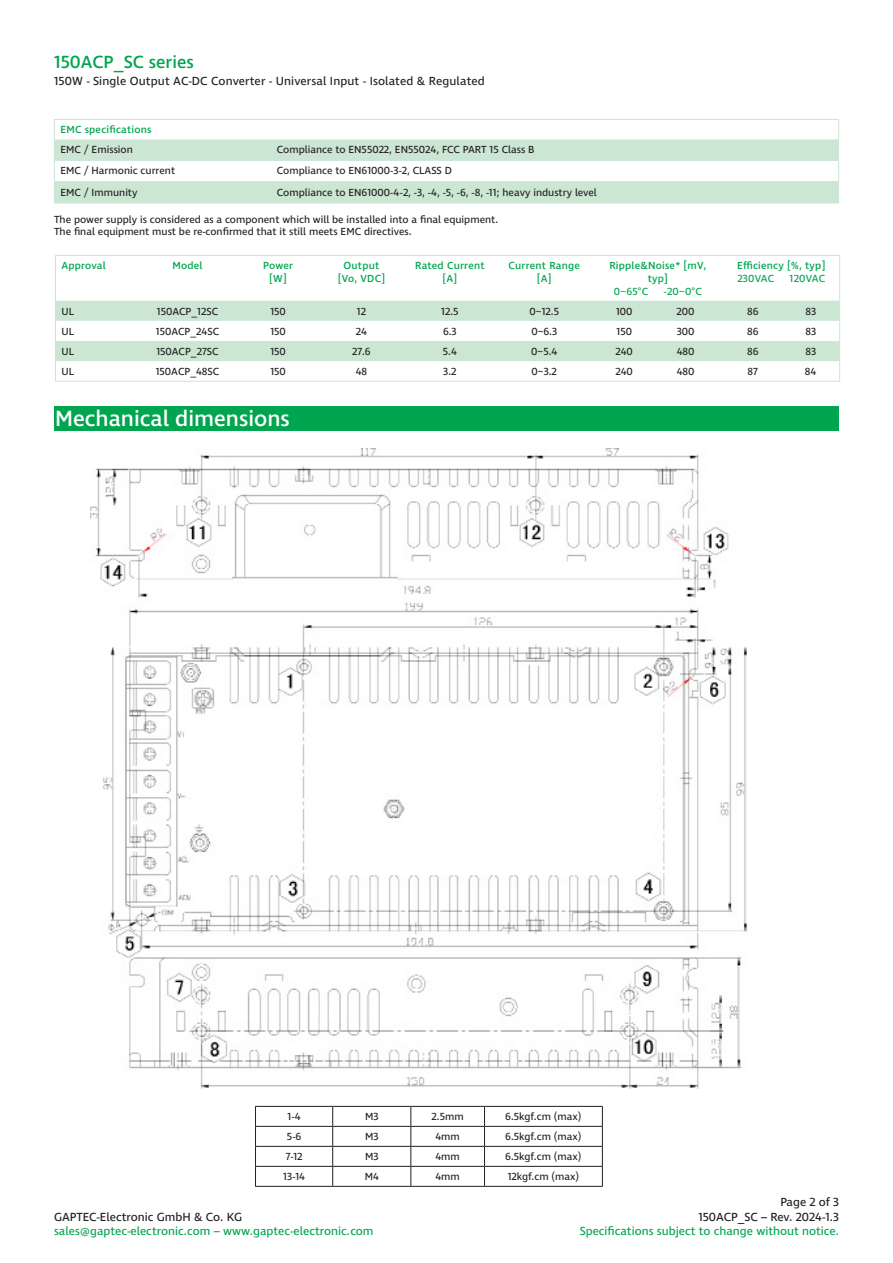
<style>
.page{position:relative;width:893px;height:1263px;background:#fff}
.page>*{position:absolute;margin:0;border:0;box-sizing:border-box;transform-origin:0 0}
.t1{font:500 22.5px "Ingra";color:#fff}
.t2{font:500 18px "Ingra";color:#00a54f}
.t3{font:12px/14.4px "Ingra";letter-spacing:.01em;color:#231f20;text-align:right}
.t4{font:12px "Ingra";color:#00a54f}
.t5{font:10.5px "Ingra";color:#231f20}
.t6{font:500 10.5px/12.6px "Ingra";letter-spacing:.02em;color:#00a54f;text-align:center}
.t7{font:10.5px "Ingra";letter-spacing:.02em;color:#00a54f}
</style>
<div class="page">
<div style="left:54px;top:406px;width:785px;height:25px;background:#00a54f"></div>
<hr style="left:255px;top:1106px;width:78px;height:1px;background:#231f20">
<hr style="left:333px;top:1106px;width:78px;height:1px;background:#231f20">
<hr style="left:411px;top:1106px;width:73px;height:1px;background:#231f20">
<hr style="left:484px;top:1106px;width:119px;height:1px;background:#231f20">
<hr style="left:255px;top:1126px;width:78px;height:1px;background:#231f20">
<hr style="left:333px;top:1126px;width:78px;height:1px;background:#231f20">
<hr style="left:411px;top:1126px;width:73px;height:1px;background:#231f20">
<hr style="left:484px;top:1126px;width:119px;height:1px;background:#231f20">
<hr style="left:255px;top:1146px;width:78px;height:1px;background:#231f20">
<hr style="left:333px;top:1146px;width:78px;height:1px;background:#231f20">
<hr style="left:411px;top:1146px;width:73px;height:1px;background:#231f20">
<hr style="left:484px;top:1146px;width:119px;height:1px;background:#231f20">
<hr style="left:255px;top:1166px;width:78px;height:1px;background:#231f20">
<svg style="left:255px;top:1107px;width:1px;height:79px"></svg>
<hr style="left:333px;top:1166px;width:78px;height:1px;background:#231f20">
<svg style="left:332px;top:1107px;width:1px;height:79px"></svg>
<hr style="left:411px;top:1166px;width:73px;height:1px;background:#231f20">
<svg style="left:410px;top:1107px;width:1px;height:79px"></svg>
<hr style="left:484px;top:1166px;width:119px;height:1px;background:#231f20">
<svg style="left:484px;top:1107px;width:1px;height:79px"></svg>
<svg style="left:602px;top:1107px;width:1px;height:79px"></svg>
<hr style="left:255px;top:1186px;width:78px;height:1px;background:#231f20">
<hr style="left:333px;top:1186px;width:78px;height:1px;background:#231f20">
<hr style="left:411px;top:1186px;width:73px;height:1px;background:#231f20">
<hr style="left:484px;top:1186px;width:119px;height:1px;background:#231f20">
<svg style="left:55px;top:139px;width:783px;height:64px;fill:#cbe6d3"></svg>
<hr style="left:54px;top:119px;width:217px;height:1px;background:#cbe6d3">
<hr style="left:271px;top:119px;width:568px;height:1px;background:#cbe6d3">
<hr style="left:54px;top:160px;width:217px;height:1px;background:#cbe6d3">
<hr style="left:271px;top:160px;width:568px;height:1px;background:#cbe6d3">
<hr style="left:54px;top:181px;width:217px;height:1px;background:#cbe6d3">
<hr style="left:271px;top:181px;width:568px;height:1px;background:#cbe6d3">
<svg style="left:838px;top:120px;width:1px;height:83px"></svg>
<hr style="left:54px;top:203px;width:217px;height:1px;background:#cbe6d3">
<hr style="left:271px;top:203px;width:568px;height:1px;background:#cbe6d3">
<svg style="left:54px;top:120px;width:1px;height:83px"></svg>
<svg style="left:56px;top:301px;width:783px;height:60px;fill:#cbe6d3"></svg>
<hr style="left:55px;top:255px;width:83px;height:1px;background:#cbe6d3">
<hr style="left:55px;top:256px;width:1px;height:45px;background:#cbe6d3">
<hr style="left:138px;top:255px;width:99px;height:1px;background:#cbe6d3">
<hr style="left:237px;top:255px;width:82px;height:1px;background:#cbe6d3">
<hr style="left:319px;top:255px;width:85px;height:1px;background:#cbe6d3">
<hr style="left:404px;top:255px;width:92px;height:1px;background:#cbe6d3">
<hr style="left:496px;top:255px;width:97px;height:1px;background:#cbe6d3">
<hr style="left:593px;top:255px;width:130px;height:1px;background:#cbe6d3">
<hr style="left:723px;top:255px;width:117px;height:1px;background:#cbe6d3">
<svg style="left:55px;top:301px;width:1px;height:80px"></svg>
<hr style="left:839px;top:256px;width:1px;height:45px;background:#cbe6d3">
<svg style="left:839px;top:301px;width:1px;height:80px"></svg>
<hr style="left:55px;top:381px;width:83px;height:1px;background:#cbe6d3">
<hr style="left:138px;top:381px;width:99px;height:1px;background:#cbe6d3">
<hr style="left:237px;top:381px;width:82px;height:1px;background:#cbe6d3">
<hr style="left:319px;top:381px;width:85px;height:1px;background:#cbe6d3">
<hr style="left:404px;top:381px;width:92px;height:1px;background:#cbe6d3">
<hr style="left:496px;top:381px;width:97px;height:1px;background:#cbe6d3">
<hr style="left:593px;top:381px;width:130px;height:1px;background:#cbe6d3">
<hr style="left:723px;top:381px;width:117px;height:1px;background:#cbe6d3">
<img style="left:91px;top:448px;width:656px;height:641px">
<h2 class="t2" style="left:54px;top:50px;width:141px">150ACP_SC series</h2>
<p class="t3" style="left:54px;top:75px;width:432px">150W - Single Output AC-DC Converter - Universal Input - Isolated &amp; Regulated</p>
<p class="t6" style="left:60px;top:124px;width:93px">EMC specifications</p>
<p class="t5" style="left:60px;top:143px;width:74px">EMC / Emission</p>
<p class="t5" style="left:277px;top:143px;width:259px">Compliance to EN55022, EN55024, FCC PART 15 Class B</p>
<p class="t5" style="left:60px;top:164px;width:116px">EMC / Harmonic current</p>
<p class="t5" style="left:277px;top:164px;width:177px">Compliance to EN61000-3-2, CLASS D</p>
<p class="t5" style="left:60px;top:186px;width:79px">EMC / Immunity</p>
<p class="t5" style="left:277px;top:186px;width:322px">Compliance to EN61000-4-2, -3, -4, -5, -6, -8, -11; heavy industry level</p>
<p class="t5" style="left:54px;top:212px;width:446px">The power supply is considered as a component which will be installed into a final equipment.</p>
<p class="t5" style="left:54px;top:225px;width:359px">The final equipment must be re-confirmed that it still meets EMC directives.</p>
<p class="t6" style="left:61px;top:260px;width:46px">Approval</p>
<p class="t6" style="left:172px;top:260px;width:32px">Model</p>
<p class="t6" style="left:263px;top:260px;width:32px">Power</p>
<p class="t6" style="left:269px;top:273px;width:19px">[W]</p>
<p class="t6" style="left:415px;top:260px;width:71px">Rated Current</p>
<p class="t6" style="left:442px;top:273px;width:16px">[A]</p>
<p class="t6" style="left:344px;top:260px;width:37px">Output</p>
<p class="t6" style="left:338px;top:273px;width:49px">[Vo, VDC]</p>
<p class="t6" style="left:509px;top:260px;width:73px">Current Range</p>
<p class="t6" style="left:537px;top:273px;width:16px">[A]</p>
<p class="t6" style="left:609px;top:260px;width:98px">Ripple&amp;Noise* [mV, typ]</p>
<p class="t7" style="left:614px;top:285px;width:36px">0~65°C</p>
<p class="t7" style="left:664px;top:285px;width:40px">-20~0°C</p>
<p class="t6" style="left:737px;top:260px;width:90px">Efficiency [%, typ]</p>
<p class="t7" style="left:737px;top:272px;width:38px">230VAC</p>
<p class="t7" style="left:790px;top:272px;width:37px">120VAC</p>
<p class="t5" style="left:61px;top:305px;width:14px">UL</p>
<p class="t5" style="left:157px;top:305px;width:63px">150ACP_12SC</p>
<p class="t5" style="left:270px;top:305px;width:17px">150</p>
<p class="t5" style="left:357px;top:305px;width:11px">12</p>
<p class="t5" style="left:441px;top:305px;width:19px">12.5</p>
<p class="t5" style="left:530px;top:305px;width:31px">0~12.5</p>
<p class="t5" style="left:616px;top:305px;width:18px">100</p>
<p class="t5" style="left:677px;top:305px;width:19px">200</p>
<p class="t5" style="left:747px;top:305px;width:13px">86</p>
<p class="t5" style="left:805px;top:305px;width:12px">83</p>
<p class="t5" style="left:61px;top:325px;width:14px">UL</p>
<p class="t5" style="left:156px;top:325px;width:65px">150ACP_24SC</p>
<p class="t5" style="left:270px;top:325px;width:17px">150</p>
<p class="t5" style="left:356px;top:325px;width:13px">24</p>
<p class="t5" style="left:443px;top:325px;width:15px">6.3</p>
<p class="t5" style="left:531px;top:325px;width:27px">0~6.3</p>
<p class="t5" style="left:616px;top:325px;width:17px">150</p>
<p class="t5" style="left:677px;top:325px;width:19px">300</p>
<p class="t5" style="left:747px;top:325px;width:13px">86</p>
<p class="t5" style="left:805px;top:325px;width:12px">83</p>
<p class="t5" style="left:61px;top:345px;width:14px">UL</p>
<p class="t5" style="left:156px;top:345px;width:64px">150ACP_27SC</p>
<p class="t5" style="left:270px;top:345px;width:17px">150</p>
<p class="t5" style="left:352px;top:345px;width:20px">27.6</p>
<p class="t5" style="left:443px;top:345px;width:15px">5.4</p>
<p class="t5" style="left:531px;top:345px;width:28px">0~5.4</p>
<p class="t5" style="left:616px;top:345px;width:19px">240</p>
<p class="t5" style="left:677px;top:345px;width:19px">480</p>
<p class="t5" style="left:747px;top:345px;width:13px">86</p>
<p class="t5" style="left:805px;top:345px;width:12px">83</p>
<p class="t5" style="left:61px;top:365px;width:14px">UL</p>
<p class="t5" style="left:156px;top:365px;width:65px">150ACP_48SC</p>
<p class="t5" style="left:270px;top:365px;width:17px">150</p>
<p class="t5" style="left:356px;top:365px;width:13px">48</p>
<p class="t5" style="left:443px;top:365px;width:15px">3.2</p>
<p class="t5" style="left:532px;top:365px;width:27px">0~3.2</p>
<p class="t5" style="left:616px;top:365px;width:19px">240</p>
<p class="t5" style="left:677px;top:365px;width:19px">480</p>
<p class="t5" style="left:748px;top:365px;width:12px">87</p>
<p class="t5" style="left:805px;top:365px;width:13px">84</p>
<p class="t1" style="left:55px;top:405px;width:236px">Mechanical dimensions</p>
<p class="t5" style="left:287px;top:1110px;width:15px">1-4</p>
<p class="t5" style="left:365px;top:1110px;width:15px">M3</p>
<p class="t5" style="left:432px;top:1110px;width:34px">2.5mm</p>
<p class="t5" style="left:505px;top:1110px;width:78px">6.5kgf.cm (max)</p>
<p class="t5" style="left:287px;top:1130px;width:16px">5-6</p>
<p class="t5" style="left:365px;top:1130px;width:15px">M3</p>
<p class="t5" style="left:435px;top:1130px;width:26px">4mm</p>
<p class="t5" style="left:505px;top:1130px;width:78px">6.5kgf.cm (max)</p>
<p class="t5" style="left:286px;top:1150px;width:18px">7-12</p>
<p class="t5" style="left:365px;top:1150px;width:15px">M3</p>
<p class="t5" style="left:435px;top:1150px;width:26px">4mm</p>
<p class="t5" style="left:505px;top:1150px;width:78px">6.5kgf.cm (max)</p>
<p class="t5" style="left:283px;top:1170px;width:23px">13-14</p>
<p class="t5" style="left:365px;top:1170px;width:16px">M4</p>
<p class="t5" style="left:435px;top:1170px;width:26px">4mm</p>
<p class="t5" style="left:508px;top:1170px;width:73px">12kgf.cm (max)</p>
<p class="t3" style="left:54px;top:1210px;width:190px">GAPTEC-Electronic GmbH &amp; Co. KG</p>
<p class="t4" style="left:54px;top:1223px;width:321px">sales@gaptec-electronic.com – www.gaptec-electronic.com</p>
<p class="t3" style="left:698px;top:1195px;width:142px">Page 2 of 3<br>150ACP_SC – Rev. 2024-1.3</p>
<p class="t4" style="left:580px;top:1223px;width:261px">Specifications subject to change without notice.</p>
</div>
